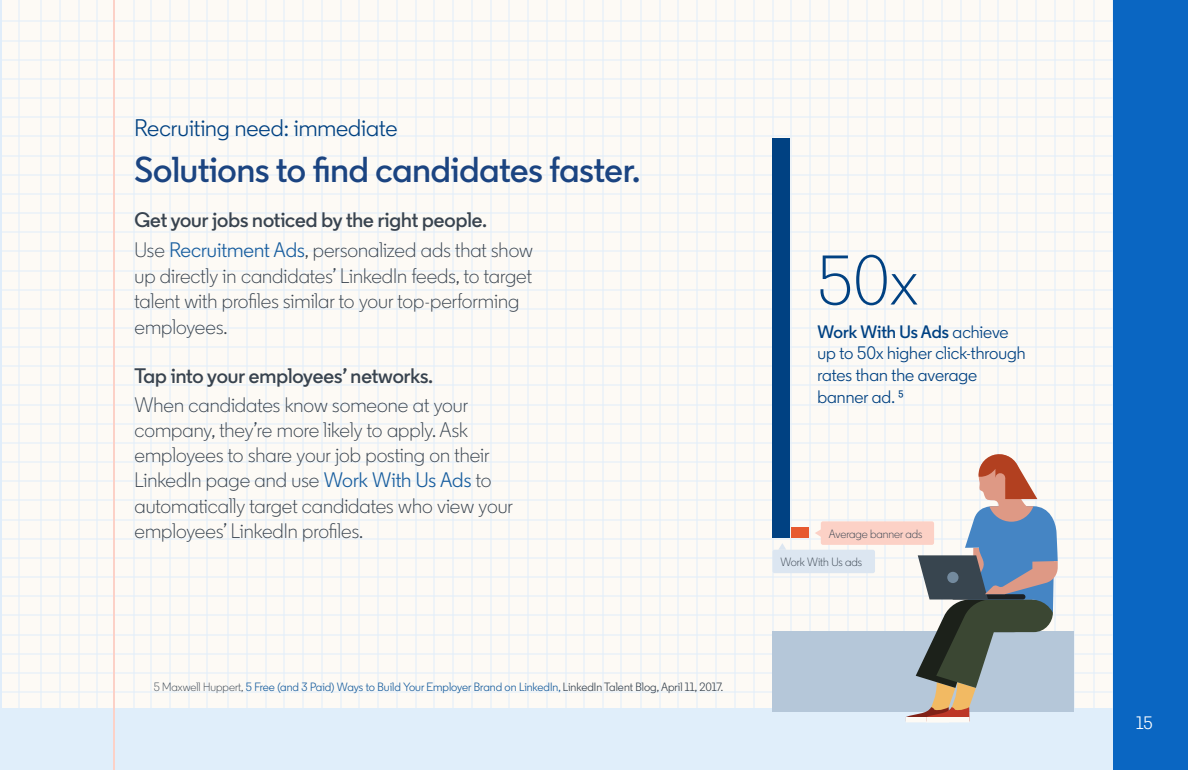
<style>
.page{position:relative;width:1188px;height:770px;background:#fdfaf5}
.page>*{position:absolute;margin:0;border:0;box-sizing:border-box;transform-origin:0 0}
.t1{font:300 70.05px "Community";color:#004182}
.t2{font:600 36px "Community";color:#1b4481}
.t3{font:24px "Community";color:#004182}
.t4{font:300 21px/25.2px "Community";color:#38434f}
.t5{font:600 21px "Community";color:#38434f}
.t6{font:18px/21.6px "Community";color:#004182}
.t7{font:18px "Community";color:#fff}
.t8{font:12px "Community";color:#175d9e}
.t9{font:300 12px "Community";letter-spacing:-.005em;color:#38434f}
.s1{font-weight:400;color:#175d9e}
.s2{font-weight:300;color:#38434f}
.s3{color:#36424e}
.s4{font-weight:600}
</style>
<div class="page">
<hr style="left:1px;top:21px;width:1113px;height:1px;background:#e0edfa">
<hr style="left:1px;top:40px;width:1113px;height:1px;background:#e0edfa">
<hr style="left:1px;top:59px;width:1113px;height:1px;background:#e0edfa">
<hr style="left:1px;top:78px;width:1113px;height:2px;background:#e0edfa">
<hr style="left:1px;top:97px;width:1113px;height:2px;background:#e0edfa">
<hr style="left:1px;top:117px;width:1113px;height:1px;background:#e0edfa">
<hr style="left:1px;top:136px;width:1113px;height:1px;background:#e0edfa">
<hr style="left:1px;top:155px;width:1113px;height:1px;background:#e0edfa">
<hr style="left:1px;top:174px;width:1113px;height:1px;background:#e0edfa">
<hr style="left:1px;top:193px;width:1113px;height:1px;background:#e0edfa">
<hr style="left:1px;top:212px;width:1113px;height:2px;background:#e0edfa">
<hr style="left:1px;top:231px;width:1113px;height:2px;background:#e0edfa">
<hr style="left:1px;top:251px;width:1113px;height:1px;background:#e0edfa">
<hr style="left:1px;top:270px;width:1113px;height:1px;background:#e0edfa">
<hr style="left:1px;top:289px;width:1113px;height:1px;background:#e0edfa">
<hr style="left:1px;top:308px;width:1113px;height:1px;background:#e0edfa">
<hr style="left:1px;top:327px;width:1113px;height:1px;background:#e0edfa">
<hr style="left:1px;top:346px;width:1113px;height:2px;background:#e0edfa">
<hr style="left:1px;top:365px;width:1113px;height:2px;background:#e0edfa">
<hr style="left:1px;top:385px;width:1113px;height:1px;background:#e0edfa">
<hr style="left:1px;top:404px;width:1113px;height:1px;background:#e0edfa">
<hr style="left:1px;top:423px;width:1113px;height:1px;background:#e0edfa">
<hr style="left:1px;top:442px;width:1113px;height:1px;background:#e0edfa">
<hr style="left:1px;top:461px;width:1113px;height:1px;background:#e0edfa">
<hr style="left:1px;top:480px;width:1113px;height:2px;background:#e0edfa">
<hr style="left:1px;top:499px;width:1113px;height:2px;background:#e0edfa">
<hr style="left:1px;top:519px;width:1113px;height:1px;background:#e0edfa">
<hr style="left:1px;top:538px;width:1113px;height:1px;background:#e0edfa">
<hr style="left:1px;top:557px;width:1113px;height:1px;background:#e0edfa">
<hr style="left:1px;top:576px;width:1113px;height:1px;background:#e0edfa">
<hr style="left:1px;top:595px;width:1113px;height:1px;background:#e0edfa">
<hr style="left:1px;top:614px;width:1113px;height:2px;background:#e0edfa">
<hr style="left:1px;top:633px;width:1113px;height:2px;background:#e0edfa">
<hr style="left:1px;top:653px;width:1113px;height:1px;background:#e0edfa">
<hr style="left:1px;top:672px;width:1113px;height:1px;background:#e0edfa">
<hr style="left:1px;top:691px;width:1113px;height:1px;background:#e0edfa">
<hr style="left:791px;top:0;width:1px;height:770px;background:#e0edfa">
<hr style="left:340px;top:0;width:1px;height:770px;background:#e0edfa">
<hr style="left:922px;top:0;width:2px;height:770px;background:#e0edfa">
<hr style="left:471px;top:0;width:2px;height:770px;background:#e0edfa">
<hr style="left:1054px;top:0;width:1px;height:770px;background:#e0edfa">
<hr style="left:602px;top:0;width:2px;height:770px;background:#e0edfa">
<hr style="left:1074px;top:0;width:1px;height:770px;background:#e0edfa">
<hr style="left:621px;top:0;width:1px;height:770px;background:#e0edfa">
<hr style="left:1094px;top:0;width:1px;height:770px;background:#e0edfa">
<hr style="left:641px;top:0;width:1px;height:770px;background:#e0edfa">
<hr style="left:1112px;top:0;width:2px;height:770px;background:#e0edfa">
<hr style="left:659px;top:0;width:1px;height:770px;background:#e0edfa">
<hr style="left:697px;top:0;width:1px;height:770px;background:#e0edfa">
<hr style="left:246px;top:0;width:2px;height:770px;background:#e0edfa">
<hr style="left:151px;top:0;width:1px;height:770px;background:#e0edfa">
<hr style="left:828px;top:0;width:2px;height:770px;background:#e0edfa">
<hr style="left:378px;top:0;width:1px;height:770px;background:#e0edfa">
<hr style="left:960px;top:0;width:1px;height:770px;background:#e0edfa">
<hr style="left:509px;top:0;width:1px;height:770px;background:#e0edfa">
<hr style="left:734px;top:0;width:2px;height:770px;background:#e0edfa">
<hr style="left:284px;top:0;width:1px;height:770px;background:#e0edfa">
<hr style="left:188px;top:0;width:1px;height:770px;background:#e0edfa">
<hr style="left:866px;top:0;width:1px;height:770px;background:#e0edfa">
<hr style="left:415px;top:0;width:1px;height:770px;background:#e0edfa">
<hr style="left:998px;top:0;width:1px;height:770px;background:#e0edfa">
<hr style="left:546px;top:0;width:1px;height:770px;background:#e0edfa">
<hr style="left:753px;top:0;width:1px;height:770px;background:#e0edfa">
<hr style="left:303px;top:0;width:1px;height:770px;background:#e0edfa">
<hr style="left:207px;top:0;width:1px;height:770px;background:#e0edfa">
<hr style="left:885px;top:0;width:1px;height:770px;background:#e0edfa">
<hr style="left:434px;top:0;width:1px;height:770px;background:#e0edfa">
<hr style="left:1017px;top:0;width:1px;height:770px;background:#e0edfa">
<hr style="left:565px;top:0;width:1px;height:770px;background:#e0edfa">
<hr style="left:772px;top:0;width:1px;height:770px;background:#e0edfa">
<hr style="left:321px;top:0;width:2px;height:770px;background:#e0edfa">
<hr style="left:904px;top:0;width:1px;height:770px;background:#e0edfa">
<hr style="left:452px;top:0;width:2px;height:770px;background:#e0edfa">
<hr style="left:1035px;top:0;width:2px;height:770px;background:#e0edfa">
<hr style="left:584px;top:0;width:1px;height:770px;background:#e0edfa">
<hr style="left:678px;top:0;width:1px;height:770px;background:#e0edfa">
<hr style="left:228px;top:0;width:1px;height:770px;background:#e0edfa">
<hr style="left:133px;top:0;width:2px;height:770px;background:#e0edfa">
<hr style="left:810px;top:0;width:1px;height:770px;background:#e0edfa">
<hr style="left:359px;top:0;width:1px;height:770px;background:#e0edfa">
<hr style="left:941px;top:0;width:2px;height:770px;background:#e0edfa">
<hr style="left:490px;top:0;width:1px;height:770px;background:#e0edfa">
<hr style="left:715px;top:0;width:2px;height:770px;background:#e0edfa">
<hr style="left:265px;top:0;width:1px;height:770px;background:#e0edfa">
<hr style="left:169px;top:0;width:2px;height:770px;background:#e0edfa">
<hr style="left:847px;top:0;width:1px;height:770px;background:#e0edfa">
<hr style="left:396px;top:0;width:2px;height:770px;background:#e0edfa">
<hr style="left:979px;top:0;width:1px;height:770px;background:#e0edfa">
<hr style="left:527px;top:0;width:2px;height:770px;background:#e0edfa">
<hr style="left:97px;top:0;width:1px;height:770px;background:#e0edfa">
<hr style="left:78px;top:0;width:1px;height:770px;background:#e0edfa">
<hr style="left:59px;top:0;width:1px;height:770px;background:#e0edfa">
<hr style="left:40px;top:0;width:2px;height:770px;background:#e0edfa">
<hr style="left:19px;top:0;width:1px;height:770px;background:#e0edfa">
<hr style="left:0;top:0;width:1px;height:770px;background:#e0edfa">
<div style="left:0;top:708px;width:1188px;height:62px;background:#e0eefa"></div>
<div style="left:1114px;top:0;width:74px;height:770px;background:#0a66c2"></div>
<hr style="left:114px;top:0;width:1px;height:770px;background:#fcd1c7">
<div style="left:772px;top:631px;width:302px;height:80px;background:#b5c7d9"></div>
<svg style="left:906px;top:452px;width:152px;height:270px"></svg>
<div style="left:791px;top:526px;width:18px;height:11px;background:#e7592f"></div>
<div style="left:772px;top:138px;width:18px;height:399px;background:#004182"></div>
<div style="left:821px;top:521px;width:113px;height:24px;background:#fcd1c6;border-radius:2px"></div>
<svg style="left:815px;top:529px;width:6px;height:8px"></svg>
<div style="left:772px;top:549px;width:103px;height:24px;background:#dce6f1;border-radius:2px"></div>
<svg style="left:779px;top:543px;width:7px;height:6px"></svg>
<p class="t3" style="left:134px;top:113px;width:265px">Recruiting need: immediate</p>
<p class="t2" style="left:134px;top:147px;width:507px">Solutions to find candidates faster.</p>
<p class="t5" style="left:134px;top:207px;width:354px">Get your jobs noticed by the right people.</p>
<p class="t4" style="left:134px;top:237px;width:400px">Use <span class="s1">Recruitment Ads</span>, personalized ads that show up directly in candidates’ LinkedIn feeds, to target talent with profiles similar to your top-performing employees.</p>
<p class="t5" style="left:134px;top:363px;width:300px">Tap into your employees’ networks.</p>
<p class="t4" style="left:134px;top:392px;width:380px">When candidates know someone at your company, they’re more likely to apply. Ask employees to share your job posting on their LinkedIn page and use <span class="s1">Work With Us Ads</span> to automatically target candidates who view your employees’ LinkedIn profiles.</p>
<p class="t8" style="left:154px;top:679px;width:571px"><span class="s2">5 Maxwell Huppert,</span> 5 Free (and 3 Paid) Ways to Build Your Employer Brand on LinkedIn, <span class="s3">LinkedIn Talent Blog, April 11, 2017.</span></p>
<p class="t1" style="left:817px;top:238px;width:102px">50x</p>
<p class="t6" style="left:817px;top:321px;width:210px"><span class="s4">Work With Us Ads</span> achieve up to 50x higher click-through rates than the average banner ad. 5</p>
<p class="t9" style="left:829px;top:526px;width:95px">Average banner ads</p>
<p class="t9" style="left:780px;top:554px;width:83px">Work With Us ads</p>
<p class="t7" style="left:1136px;top:712px;width:18px">15</p>
</div>
